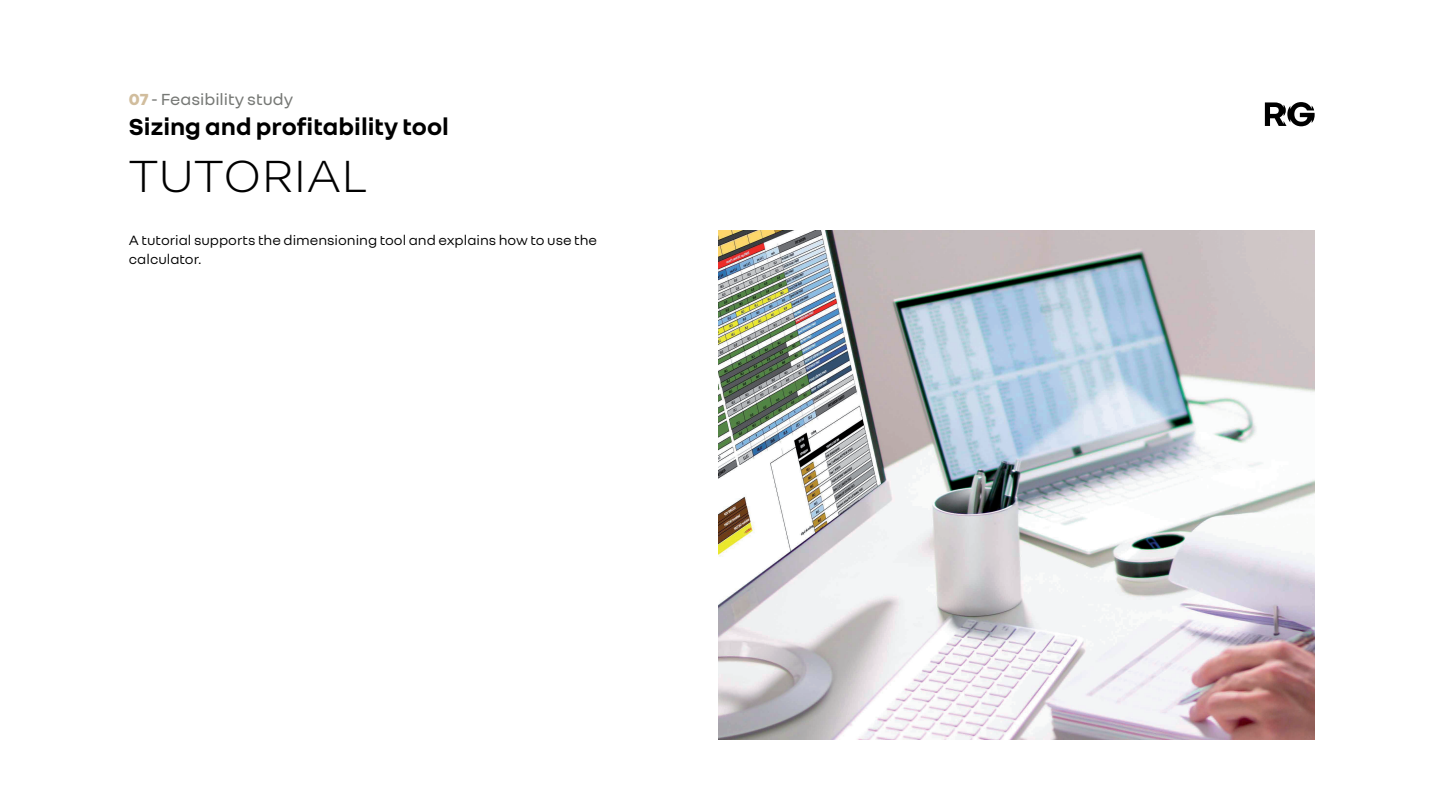
<style>
.page{position:relative;width:1438px;height:808px;background:#fff}
.page>*{position:absolute;margin:0;border:0;box-sizing:border-box;transform-origin:0 0}
.t1{font:300 49.8px "Renault Group";color:#000}
.t2{font:700 25.05px "Renault Group";color:#000}
.t3{font:17.25px "Renault Group";color:#767875}
.t4{font:14.55px/18.8px "Renault Group";color:#000}
.s1{font-weight:800;color:#d1bd9d}
</style>
<div class="page">
<img style="left:719px;top:231px;width:595px;height:509px">
<svg style="left:1264px;top:102px;width:50px;height:24px"></svg>
<p class="t3" style="left:129px;top:88px;width:166px"><span class="s1">07</span> - Feasibility study</p>
<h2 class="t2" style="left:129px;top:110px;width:321px">Sizing and profitability tool</h2>
<h1 class="t1" style="left:129px;top:144px;width:239px">TUTORIAL</h1>
<p class="t4" style="left:129px;top:230px;width:469px">A tutorial supports the dimensioning tool and explains how to use the calculator.</p>
</div>
